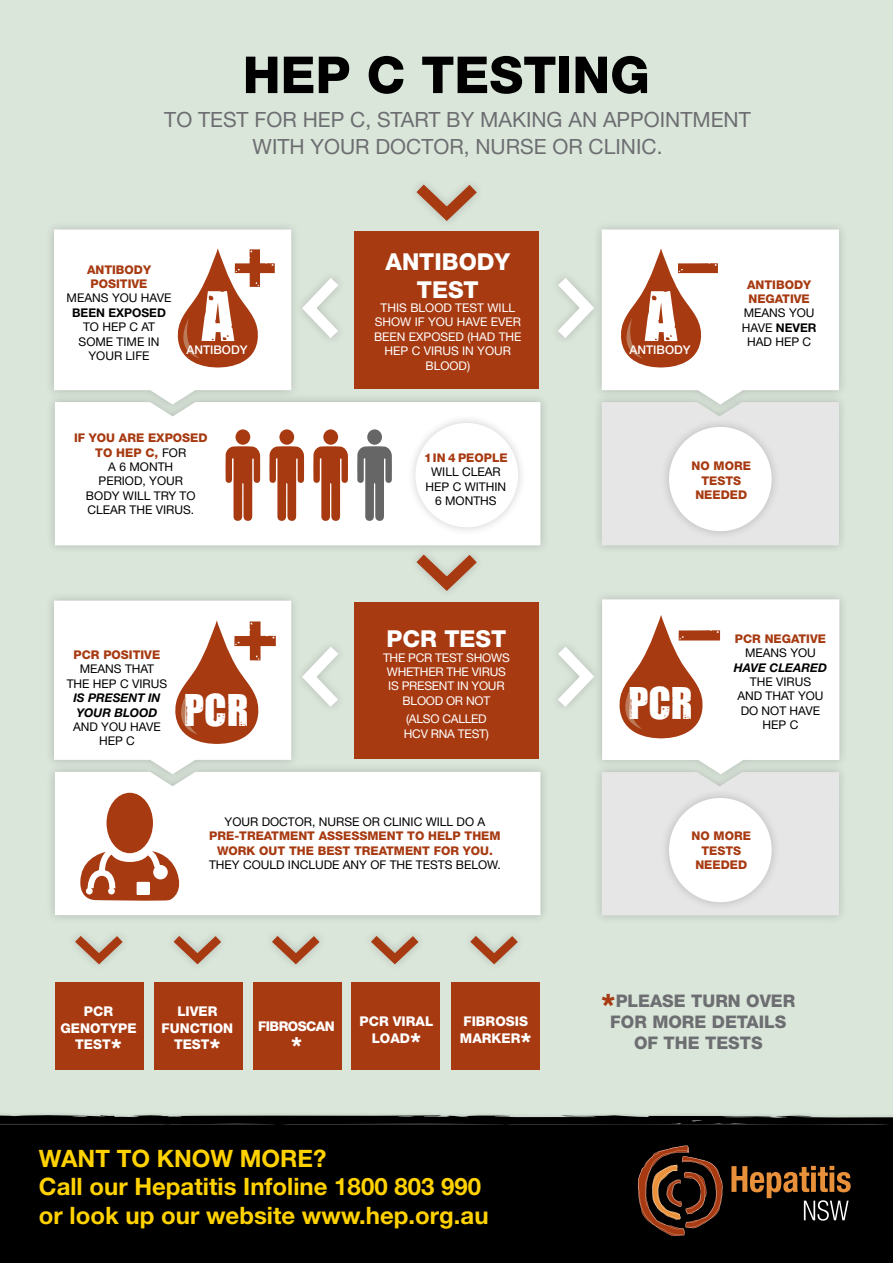
<style>
.page{position:relative;width:893px;height:1263px;background:#dbe6db}
.page>*{position:absolute;margin:0;border:0;box-sizing:border-box;transform-origin:0 0}
.t1{font:63px "Impacted";color:#fff}
.t2{font:800 51px "Helvetica Neue";color:#000}
.t3{font:40.5px "Impacted";color:#fff}
.t4{font:800 25.05px "Helvetica Neue";color:#fff}
.t5{font:700 24px/28.5px "Helvetica Neue";color:#ffd200}
.t6{font:800 23.4px/28px "Helvetica Neue";color:#fff;text-align:center}
.t7{font:21px/27px "Helvetica Neue";color:#6d6e71;text-align:center}
.t8{font:800 17.4px/21px "Helvetica Neue";color:#6d6e71;text-align:center}
.t9{font:800 13.5px/16.2px "Helvetica Neue";color:#fff;text-align:center}
.t10{font:800 13.5px "Helvetica Neue";letter-spacing:-.04em;color:#fff}
.t11{font:12px/14.4px "Helvetica Neue";color:#000;text-align:center}
.t12{font:800 12px/14.4px "Helvetica Neue";color:#a73a11;text-align:center}
.t13{font:12px/14.4px "Helvetica Neue";letter-spacing:-.02em;color:#fff;text-align:center}
.t14{font:12px/14.4px "Helvetica Neue";color:#fff;text-align:center}
.t15{font:italic 700 12px/14.4px "Helvetica Neue";color:#000}
.t16{font:500 12px "Helvetica Neue";color:#fff}
.t17{font:700 12px "Helvetica Neue";color:#000}
.s1{font-weight:700}
.s2{font-weight:800;color:#a73a11}
.s3{font-size:25.05px}
.s4{font-size:32.4px;color:#a73a11}
</style>
<div class="page">
<div style="left:46px;top:763px;width:504px;height:161px;background:#d3ddd3"></div>
<div style="left:55px;top:772px;width:485px;height:143px;background:#fff"></div>
<div style="left:593px;top:590px;width:256px;height:193px;background:#000;opacity:.19"></div>
<div style="left:593px;top:221px;width:255px;height:192px;background:#d3ddd3"></div>
<div style="left:45px;top:221px;width:255px;height:192px;background:#d3ddd3"></div>
<svg style="left:54px;top:229px;width:285px;height:164px"></svg>
<div style="left:46px;top:393px;width:504px;height:162px;background:#000;opacity:.19"></div>
<div style="left:55px;top:402px;width:485px;height:143px;background:#fff"></div>
<svg style="left:225px;top:429px;width:35px;height:92px;background:#c9866e"></svg>
<svg style="left:269px;top:429px;width:35px;height:92px;background:#c9866d"></svg>
<svg style="left:313px;top:429px;width:35px;height:92px;background:#c9866d"></svg>
<svg style="left:357px;top:446px;width:35px;height:75px;background:#969696"></svg>
<div style="left:367px;top:429px;width:15px;height:16px;background:#666;border-radius:50%"></div>
<div style="left:406px;top:414px;width:121px;height:122px;background:#000;opacity:.19"></div>
<div style="left:415px;top:423px;width:103px;height:104px;background:#fff;border-radius:50%"></div>
<div style="left:593px;top:393px;width:255px;height:162px;background:#d4ded4"></div>
<svg style="left:547px;top:229px;width:292px;height:316px"></svg>
<div style="left:660px;top:418px;width:120px;height:122px;background:#000;opacity:.19"></div>
<div style="left:669px;top:427px;width:103px;height:104px;background:#fff;border-radius:50%"></div>
<svg style="left:405px;top:543px;width:83px;height:49px"></svg>
<div style="left:45px;top:592px;width:255px;height:190px;background:#000;opacity:.19"></div>
<svg style="left:54px;top:601px;width:295px;height:173px"></svg>
<div style="left:593px;top:763px;width:255px;height:161px;background:#d3ddd3"></div>
<svg style="left:557px;top:599px;width:282px;height:316px"></svg>
<div style="left:354px;top:231px;width:185px;height:158px;background:#a73a11"></div>
<div style="left:354px;top:602px;width:185px;height:157px;background:#a73a11"></div>
<svg style="left:80px;top:845px;width:104px;height:56px;background:#ca8971"></svg>
<div style="left:153px;top:865px;width:15px;height:14px;background:#fff;border-radius:50%"></div>
<div style="left:86px;top:888px;width:7px;height:6px;background:#fff;border-radius:50%"></div>
<div style="left:108px;top:888px;width:7px;height:6px;background:#fff;border-radius:50%"></div>
<div style="left:137px;top:882px;width:12px;height:13px;background:#fff"></div>
<div style="left:137px;top:882px;width:13px;height:12px;background:#fff"></div>
<div style="left:107px;top:793px;width:46px;height:60px;background:#a73a11;border-radius:50%"></div>
<svg style="left:75px;top:935px;width:48px;height:30px"></svg>
<svg style="left:173px;top:935px;width:49px;height:30px"></svg>
<svg style="left:272px;top:935px;width:48px;height:30px"></svg>
<svg style="left:371px;top:935px;width:48px;height:30px"></svg>
<div style="left:55px;top:982px;width:89px;height:88px;background:#a73a11"></div>
<div style="left:154px;top:982px;width:88px;height:88px;background:#a73a11"></div>
<div style="left:253px;top:982px;width:88px;height:88px;background:#a73a11"></div>
<div style="left:352px;top:982px;width:88px;height:88px;background:#a73a11"></div>
<svg style="left:470px;top:935px;width:48px;height:30px"></svg>
<div style="left:451px;top:982px;width:88px;height:88px;background:#a73a11"></div>
<svg style="left:416px;top:184px;width:61px;height:38px"></svg>
<div style="left:0;top:1114px;width:893px;height:149px;background:#000"></div>
<svg style="left:638px;top:1145px;width:84px;height:91px;background:#432212"></svg>
<svg style="left:731px;top:1166px;width:120px;height:54px;background:#452f19"></svg>
<h2 class="t2" style="left:243px;top:45px;width:409px">HEP C TESTING</h2>
<h3 class="t7" style="left:164px;top:106px;width:588px">TO TEST FOR HEP C, START BY MAKING AN APPOINTMENT<br>WITH YOUR DOCTOR, NURSE OR CLINIC.</h3>
<p class="t12" style="left:87px;top:262px;width:66px;text-align:left">ANTIBODY<br>POSITIVE</p>
<p class="t11" style="left:67px;top:291px;width:106px">MEANS YOU HAVE</p>
<p class="t17" style="left:72px;top:305px;width:95px">BEEN EXPOSED</p>
<p class="t11" style="left:79px;top:320px;width:82px">TO HEP C AT<br>SOME TIME IN<br>YOUR LIFE</p>
<h3 class="t6" style="left:386px;top:247px;width:126px">ANTIBODY<br>TEST</h3>
<p class="t14" style="left:374px;top:300px;width:149px">THIS BLOOD TEST WILL<br>SHOW IF YOU HAVE EVER<br>BEEN EXPOSED (HAD THE<br>HEP C VIRUS IN YOUR<br>BLOOD)</p>
<h1 class="t1" style="left:202px;top:267px;width:34px">A</h1>
<h1 class="t1" style="left:645px;top:267px;width:34px">A</h1>
<p class="t16" style="left:186px;top:343px;width:63px">ANTIBODY</p>
<p class="t16" style="left:629px;top:343px;width:63px">ANTIBODY</p>
<p class="t12" style="left:747px;top:277px;width:66px;text-align:left">ANTIBODY<br>NEGATIVE</p>
<p class="t11" style="left:742px;top:306px;width:76px;text-align:left">MEANS YOU<br>HAVE <span class="s1">NEVER</span></p>
<p class="t11" style="left:747px;top:334px;width:65px">HAD HEP C</p>
<p class="t11" style="left:74px;top:431px;width:135px"><span class="s2">IF YOU ARE EXPOSED<br>TO HEP C,</span> FOR<br>A 6 MONTH<br>PERIOD, YOUR<br>BODY WILL TRY TO<br>CLEAR THE VIRUS.</p>
<p class="t12" style="left:74px;top:647px;width:88px">PCR POSITIVE</p>
<p class="t11" style="left:67px;top:662px;width:102px">MEANS THAT<br>THE HEP C VIRUS</p>
<p class="t15" style="left:73px;top:690px;width:89px">IS PRESENT IN<br>YOUR BLOOD</p>
<p class="t11" style="left:73px;top:719px;width:89px">AND YOU HAVE<br>HEP C</p>
<h3 class="t3" style="left:184px;top:678px;width:66px">PCR</h3>
<p class="t12" style="left:424px;top:450px;width:85px">1 IN 4 PEOPLE</p>
<p class="t11" style="left:426px;top:465px;width:82px">WILL CLEAR<br>HEP C WITHIN<br>6 MONTHS</p>
<p class="t12" style="left:691px;top:459px;width:61px">NO MORE<br>TESTS<br>NEEDED</p>
<h3 class="t6" style="left:386px;top:625px;width:121px">PCR TEST</h3>
<p class="t13" style="left:383px;top:650px;width:128px">THE PCR TEST SHOWS<br>WHETHER THE VIRUS<br>IS PRESENT IN YOUR<br>BLOOD OR NOT</p>
<p class="t13" style="left:404px;top:712px;width:87px;text-align:left">(ALSO CALLED<br>HCV RNA TEST)</p>
<h3 class="t3" style="left:628px;top:672px;width:66px">PCR</h3>
<p class="t12" style="left:735px;top:631px;width:93px">PCR NEGATIVE</p>
<p class="t11" style="left:745px;top:646px;width:72px">MEANS YOU</p>
<p class="t15" style="left:734px;top:660px;width:95px">HAVE CLEARED</p>
<p class="t11" style="left:737px;top:674px;width:88px">THE VIRUS<br>AND THAT YOU<br>DO NOT HAVE</p>
<p class="t11" style="left:763px;top:718px;width:37px">HEP C</p>
<p class="t11" style="left:225px;top:814px;width:262px">YOUR DOCTOR, NURSE OR CLINIC WILL DO A</p>
<p class="t12" style="left:209px;top:829px;width:293px">PRE-TREATMENT ASSESSMENT TO HELP THEM<br>WORK OUT THE BEST TREATMENT FOR YOU.</p>
<p class="t11" style="left:209px;top:857px;width:293px">THEY COULD INCLUDE ANY OF THE TESTS BELOW.</p>
<p class="t9" style="left:60px;top:1003px;width:78px">PCR<br>GENOTYPE<br>TEST<span class="s3">*</span></p>
<p class="t9" style="left:162px;top:1003px;width:73px">LIVER<br>FUNCTION<br>TEST<span class="s3">*</span></p>
<p class="t10" style="left:258px;top:1018px;width:78px">FIBROSCAN</p>
<h3 class="t4" style="left:291px;top:1031px;width:13px">*</h3>
<p class="t9" style="left:360px;top:1013px;width:75px">PCR VIRAL<br>LOAD<span class="s3">*</span></p>
<p class="t9" style="left:460px;top:1013px;width:73px;text-align:left">FIBROSIS<br>MARKER<span class="s3">*</span></p>
<h3 class="t5" style="left:39px;top:1143px;width:451px">WANT TO KNOW MORE?<br>Call our Hepatitis Infoline 1800 803 990 or look up our website www.hep.org.au</h3>
<p class="t12" style="left:691px;top:829px;width:61px">NO MORE<br>TESTS<br>NEEDED</p>
<h3 class="t8" style="left:601px;top:990px;width:196px"><span class="s4">*</span>PLEASE TURN OVER<br>FOR MORE DETAILS<br>OF THE TESTS</h3>
</div>
